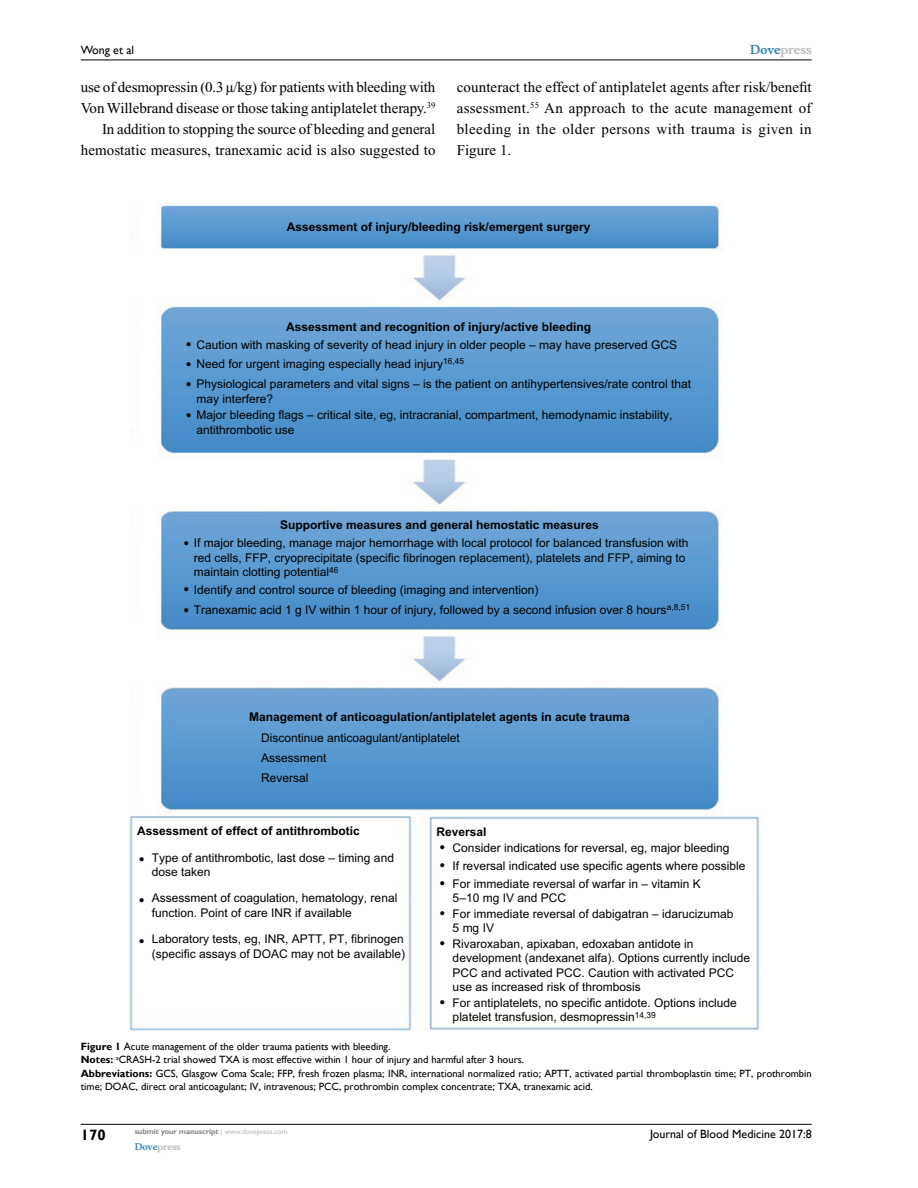
<style>
.page{position:relative;width:918px;height:1188px;background:#fff}
.page>*{position:absolute;margin:0;border:0;box-sizing:border-box;transform-origin:0 0}
.t1{font:16.5px "Arial";color:#000}
.t2{font:15px/21px "Times New Roman";letter-spacing:-.005em;color:#000;text-align:right}
.t3{font:700 15px "Gill Sans";color:#000}
.t4{font:12px/14.4px "Arial";color:#000}
.t5{font:700 12px "Arial";color:#000}
.t6{font:12px "Gill Sans";color:#000}
.t7{font:700 12px "Musee";color:#b8babc}
.t8{font:10.5px/13.5px "Gill Sans";color:#000}
.t9{font:700 9px "Musee";color:#b8babc}
.t10{font:700 7.5px "Gill Sans";color:#808285}
.s1{color:#3785ad}
.s2{font-size:16.5px}
.s3{font-weight:700}
.s4{font-weight:400;color:#b8babc}
</style>
<div class="page">
<hr style="left:81px;top:1124px;width:731px;height:1px;background:#000">
<hr style="left:81px;top:60px;width:731px;height:1px;background:#000">
<img style="left:129px;top:205px;width:631px;height:825px">
<p class="t7" style="left:750px;top:43px;width:63px"><span class="s1">Dove</span>press</p>
<p class="t6" style="left:81px;top:43px;width:55px">Wong et al</p>
<p class="t2" style="left:81px;top:76px;width:356px">use of desmopressin (0.3 µ/kg) for patients with bleeding with Von Willebrand disease or those taking antiplatelet therapy.<sup>39<br></sup>In addition to stopping the source of bleeding and general hemostatic measures, tranexamic acid is also suggested to</p>
<p class="t2" style="left:457px;top:76px;width:356px;text-align:justify">counteract the effect of antiplatelet agents after risk/benefit assessment.<sup>55</sup> An approach to the acute management of bleeding in the older persons with trauma is given in Figure 1.</p>
<p class="t5" style="left:287px;top:218px;width:305px">Assessment of injury/bleeding risk/emergent surgery</p>
<p class="t5" style="left:286px;top:319px;width:306px">Assessment and recognition of injury/active bleeding</p>
<p class="t4" style="left:186px;top:337px;width:493px"><span class="s2">•</span> Caution with masking of severity of head injury in older people – may have preserved GCS</p>
<p class="t4" style="left:186px;top:357px;width:280px"><span class="s2">•</span> Need for urgent imaging especially head injury<sup>16,45</sup></p>
<p class="t4" style="left:196px;top:377px;width:496px;text-indent:-11px"><span class="s2">•</span> Physiological parameters and vital signs – is the patient on antihypertensives/rate control that may interfere?</p>
<p class="t4" style="left:196px;top:408px;width:478px;text-indent:-11px"><span class="s2">•</span> Major bleeding flags – critical site, eg, intracranial, compartment, hemodynamic instability, antithrombotic use</p>
<p class="t5" style="left:280px;top:516px;width:320px">Supportive measures and general hemostatic measures</p>
<p class="t4" style="left:194px;top:536px;width:496px;text-indent:-11px"><span class="s2">•</span> If major bleeding, manage major hemorrhage with local protocol for balanced transfusion with red cells, FFP, cryoprecipitate (specific fibrinogen replacement), platelets and FFP, aiming to maintain clotting potential<sup>46</sup></p>
<p class="t4" style="left:183px;top:582px;width:357px"><span class="s2">•</span> Identify and control source of bleeding (imaging and intervention)</p>
<p class="t4" style="left:183px;top:603px;width:508px"><span class="s2">•</span> Tranexamic acid 1 g IV within 1 hour of injury, followed by a second infusion over 8 hours<sup>a,8,51</sup></p>
<p class="t5" style="left:249px;top:709px;width:382px">Management of anticoagulation/antiplatelet agents in acute trauma</p>
<p class="t4" style="left:261px;top:728px;width:200px;line-height:20px">Discontinue anticoagulant/antiplatelet<br>Assessment<br>Reversal</p>
<p class="t5" style="left:137px;top:822px;width:224px">Assessment of effect of antithrombotic</p>
<p class="t5" style="left:437px;top:823px;width:52px">Reversal</p>
<h1 class="t1" style="left:139px;top:848px;width:7px">•</h1>
<p class="t4" style="left:152px;top:850px;width:244px">Type of antithrombotic, last dose – timing and dose taken</p>
<h1 class="t1" style="left:139px;top:889px;width:7px">•</h1>
<p class="t4" style="left:152px;top:891px;width:247px">Assessment of coagulation, hematology, renal function. Point of care INR if available</p>
<h1 class="t1" style="left:139px;top:930px;width:7px">•</h1>
<p class="t4" style="left:152px;top:932px;width:255px">Laboratory tests, eg, INR, APTT, PT, fibrinogen (specific assays of DOAC may not be available)</p>
<p class="t4" style="left:440px;top:840px;width:291px"><span class="s2">•</span> Consider indications for reversal, eg, major bleeding</p>
<p class="t4" style="left:453px;top:857px;width:294px;line-height:18.1px;text-indent:-13px"><span class="s2">•</span> If reversal indicated use specific agents where possible<br>For immediate reversal of warfar in – vitamin K</p>
<p class="t4" style="left:453px;top:891px;width:115px">5–10 mg IV and PCC</p>
<h1 class="t1" style="left:440px;top:872px;width:7px">•</h1>
<h1 class="t1" style="left:440px;top:902px;width:7px">•</h1>
<h1 class="t1" style="left:440px;top:932px;width:7px">•</h1>
<p class="t4" style="left:453px;top:907px;width:282px">For immediate reversal of dabigatran – idarucizumab<br>5 mg IV</p>
<p class="t4" style="left:453px;top:936px;width:299px">Rivaroxaban, apixaban, edoxaban antidote in development (andexanet alfa). Options currently include PCC and activated PCC. Caution with activated PCC use as increased risk of thrombosis</p>
<h1 class="t1" style="left:440px;top:991px;width:7px">•</h1>
<p class="t4" style="left:453px;top:995px;width:286px">For antiplatelets, no specific antidote. Options include platelet transfusion, desmopressin<sup>14,39</sup></p>
<p class="t8" style="left:81px;top:1040px;width:732px"><span class="s3">Figure 1</span> Acute management of the older trauma patients with bleeding.<br><span class="s3">Notes:</span> <sup>a</sup>CRASH-2 trial showed TXA is most effective within 1 hour of injury and harmful after 3 hours.<br><span class="s3">Abbreviations:</span> GCS, Glasgow Coma Scale; FFP, fresh frozen plasma; INR, international normalized ratio; APTT, activated partial thromboplastin time; PT, prothrombin time; DOAC, direct oral anticoagulant; IV, intravenous; PCC, prothrombin complex concentrate; TXA, tranexamic acid.</p>
<p class="t3" style="left:81px;top:1126px;width:26px">170</p>
<p class="t10" style="left:135px;top:1127px;width:154px">submit your manuscript <span class="s4">| www.dovepress.com</span></p>
<p class="t9" style="left:135px;top:1141px;width:48px"><span class="s1">Dove</span>press</p>
<p class="t6" style="left:650px;top:1127px;width:163px">Journal of Blood Medicine 2017:8</p>
</div>
